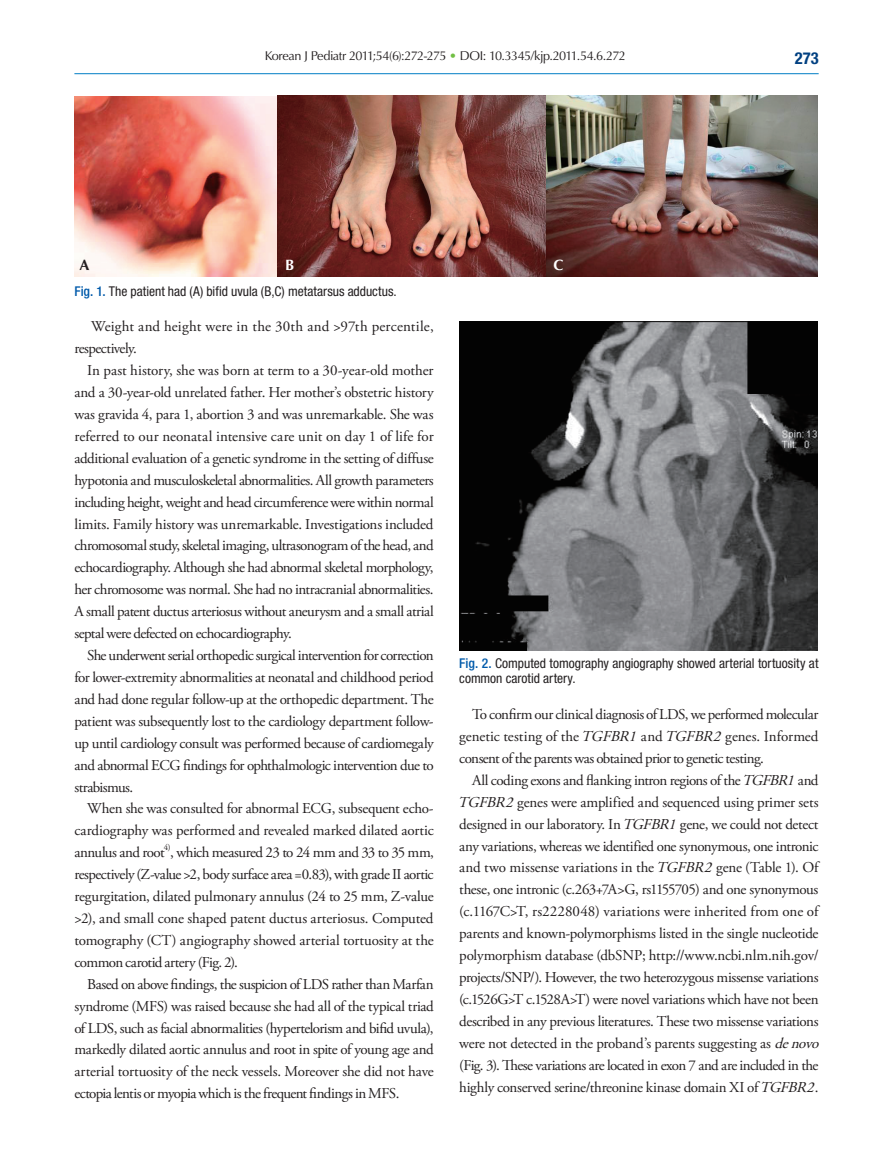
<style>
.page{position:relative;width:893px;height:1170px;background:#fff}
.page>*{position:absolute;margin:0;border:0;box-sizing:border-box;transform-origin:0 0}
.t1{font:700 condensed 16.5px "Helvetica Neue";color:#014081}
.t2{font:15px/21.9px "Adobe Garamond Pro";letter-spacing:-.025em;color:#231f20;text-align:justify}
.t3{font:15px/21.9px "Adobe Garamond Pro";letter-spacing:.005em;color:#231f20}
.t4{font:700 15px "Optima LT Std";color:#fff}
.t5{font:700 15px "Optima LT Std";color:#231f20}
.t6{font:condensed 13.5px/15px "Helvetica Neue";color:#231f20}
.t7{font:12.75px "Optima LT Std";letter-spacing:-.045em;color:#231f20}
.t8{font:8.7px "Adobe Garamond Pro";color:#231f20}
.s1{color:#71bf44}
.s2{font-weight:500;color:#015aaa}
.s3{font-style:italic}
</style>
<div class="page">
<hr style="left:74px;top:73px;width:745px;height:1px;background:#007ec5">
<img style="left:74px;top:96px;width:472px;height:181px">
<img style="left:546px;top:96px;width:271px;height:181px">
<img style="left:459px;top:321px;width:358px;height:329px">
<p class="t7" style="left:265px;top:49px;width:363px">Korean J Pediatr 2011;54(6):272-275 <span class="s1">•</span> DOI: 10.3345/kjp.2011.54.6.272</p>
<p class="t1" style="left:795px;top:48px;width:25px">273</p>
<p class="t5" style="left:80px;top:256px;width:12px">A</p>
<p class="t4" style="left:285px;top:256px;width:11px">B</p>
<p class="t4" style="left:553px;top:256px;width:12px">C</p>
<p class="t6" style="left:74px;top:283px;width:324px"><span class="s2">Fig. 1.</span> The patient had (A) bifid uvula (B,C) metatarsus adductus.</p>
<p class="t3" style="left:74px;top:316px;width:361px;text-indent:17px">Weight and height were in the 30th and &gt;97th percentile, respectively.</p>
<p class="t2" style="left:74px;top:360px;width:361px;text-indent:13px">In past history, she was born at term to a 30-year-old mother and a 30-year-old unrelated father. Her mother’s obstetric history was gravida 4, para 1, abortion 3 and was unremarkable. She was referred to our neonatal intensive care unit on day 1 of life for additional evaluation of a genetic syndrome in the setting of diffuse hypotonia and musculoskeletal abnormalities. All growth parameters including height, weight and head circumference were within normal limits. Family history was unremarkable. Investigations included chromosomal study, skeletal imaging, ultrasonogram of the head, and echocardiography. Although she had abnormal skeletal morphology, her chromosome was normal. She had no intracranial abnormalities.<br>A small patent ductus arteriosus without aneurysm and a small atrial septal were defected on echocardiography.</p>
<p class="t2" style="left:74px;top:644px;width:361px;text-indent:13px">She underwent serial orthopedic surgical intervention for correction for lower-extremity abnormalities at neonatal and childhood period and had done regular follow-up at the orthopedic department. The patient was subsequently lost to the cardiology department follow&shy;up until cardiology consult was performed because of cardiomegaly and abnormal ECG findings for ophthalmologic intervention due to strabismus.</p>
<p class="t2" style="left:74px;top:798px;width:361px;text-indent:13px">When she was consulted for abnormal ECG, subsequent echo&shy;cardiography was performed and revealed marked dilated aortic annulus and root , which measured 23 to 24 mm and 33 to 35 mm,</p>
<p class="t8" style="left:164px;top:842px;width:8px">4)</p>
<p class="t2" style="left:74px;top:863px;width:361px">respectively (Z-value &gt;2, body surface area =0.83), with grade II aortic regurgitation, dilated pulmonary annulus (24 to 25 mm, Z-value &gt;2), and small cone shaped patent ductus arteriosus. Computed tomography (CT) angiography showed arterial tortuosity at the common carotid artery (Fig. 2).</p>
<p class="t2" style="left:74px;top:973px;width:361px;text-indent:13px">Based on above findings, the suspicion of LDS rather than Marfan syndrome (MFS) was raised because she had all of the typical triad of LDS, such as facial abnormalities (hypertelorism and bifid uvula), markedly dilated aortic annulus and root in spite of young age and arterial tortuosity of the neck vessels. Moreover she did not have ectopia lentis or myopia which is the frequent findings in MFS.</p>
<p class="t6" style="left:459px;top:656px;width:361px"><span class="s2">Fig. 2.</span> Computed tomography angiography showed arterial tortuosity at common carotid artery.</p>
<p class="t2" style="left:459px;top:703px;width:361px;text-indent:13px">To confirm our clinical diagnosis of LDS, we performed molecular genetic testing of the <span class="s3">TGFBR1</span> and <span class="s3">TGFBR2</span> genes. Informed consent of the parents was obtained prior to genetic testing.</p>
<p class="t2" style="left:458px;top:769px;width:367px;text-align:center">All coding exons and flanking intron regions of the <span class="s3">TGFBR1</span> and <span class="s3">TGFBR2</span> genes were amplified and sequenced using primer sets designed in our laboratory. In <span class="s3">TGFBR1</span> gene, we could not detect any variations, whereas we identified one synonymous, one intronic and two missense variations in the <span class="s3">TGFBR2</span> gene (Table 1). Of these, one intronic (c.263+7A&gt;G, rs1155705) and one synonymous (c.1167C&gt;T, rs2228048) variations were inherited from one of parents and known-polymorphisms listed in the single nucleotide polymorphism database (dbSNP; http://www.ncbi.nlm.nih.gov/ projects/SNP/). However, the two heterozygous missense variations (c.1526G&gt;T c.1528A&gt;T) were novel variations which have not been described in any previous literatures. These two missense variations were not detected in the proband’s parents suggesting as <span class="s3">denovo </span>(Fig. 3). These variations are located in exon 7 and are included in the highly conserved serine/threonine kinase domain XI of <span class="s3">TGFBR2</span>.</p>
</div>
